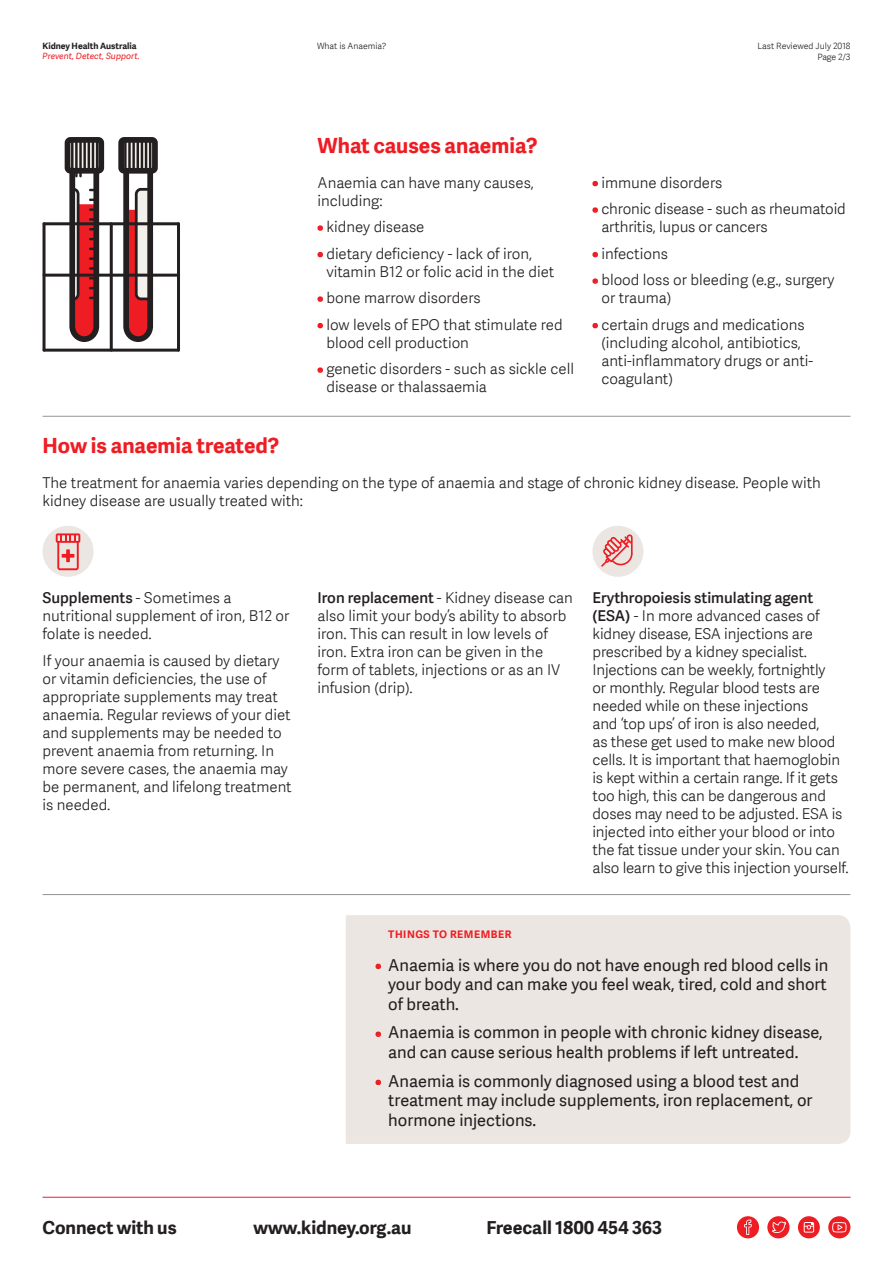
<style>
.page{position:relative;width:893px;height:1263px;background:#fff}
.page>*{position:absolute;margin:0;border:0;box-sizing:border-box;transform-origin:0 0}
.t1{font:700 21px "Adelle Sans";color:#ee1d23}
.t2{font:700 18px "Adelle Sans";color:#231f20}
.t3{font:16.5px/19.8px "Adelle Sans";color:#231f20}
.t4{font:300 15px/18px "Adelle Sans";color:#231f20}
.t5{font:700 10.5px "Adelle Sans";letter-spacing:.05em;color:#ee1d23}
.t6{font:300 8.7px/10.5px "Adelle Sans";color:#231f20;text-align:right}
.t7{font:italic 8.7px "Adelle Sans";color:#ee1d23}
.t8{font:700 8.7px "Adelle Sans";color:#231f20}
.s1{color:#ee1d23}
.s2{font-weight:600}
.s3{font-weight:300;font-size:15px;color:#ee1d23}
</style>
<div class="page">
<hr style="left:43px;top:1197px;width:808px;height:1px;background:#ee1d23">
<div style="left:737px;top:1216px;width:22px;height:22px;background:#ee1d23;border-radius:50%"></div>
<svg style="left:744px;top:1219px;width:8px;height:16px"></svg>
<div style="left:767px;top:1216px;width:22px;height:22px;background:#ee1d23;border-radius:50%"></div>
<svg style="left:772px;top:1221px;width:14px;height:12px"></svg>
<svg style="left:798px;top:1216px;width:22px;height:22px"></svg>
<svg style="left:804px;top:1222px;width:10px;height:10px"></svg>
<svg style="left:828px;top:1216px;width:22px;height:22px"></svg>
<svg style="left:832px;top:1222px;width:14px;height:10px"></svg>
<div style="left:43px;top:526px;width:51px;height:51px;background:#ebe6e1;border-radius:50%"></div>
<svg style="left:56px;top:533px;width:24px;height:37px"></svg>
<div style="left:592px;top:526px;width:51px;height:51px;background:#ebe6e1;border-radius:50%"></div>
<svg style="left:601px;top:534px;width:32px;height:33px"></svg>
<svg style="left:120px;top:174px;width:36px;height:168px"></svg>
<svg style="left:120px;top:139px;width:36px;height:33px"></svg>
<div style="left:118px;top:137px;width:40px;height:37px;border:6px solid #231f20;border-radius:3px"></div>
<hr style="left:145px;top:143px;width:2px;height:24px;background:#231f20">
<hr style="left:149px;top:143px;width:2px;height:24px;background:#231f20">
<hr style="left:141px;top:143px;width:2px;height:24px;background:#231f20">
<hr style="left:137px;top:143px;width:2px;height:24px;background:#231f20">
<hr style="left:132px;top:143px;width:3px;height:24px;background:#231f20">
<hr style="left:128px;top:143px;width:3px;height:24px;background:#231f20">
<hr style="left:124px;top:143px;width:3px;height:24px;background:#231f20">
<div style="left:65px;top:137px;width:39px;height:37px;border:6px solid #231f20;border-radius:3px"></div>
<hr style="left:75px;top:142px;width:3px;height:34px;background:#231f20">
<hr style="left:71px;top:142px;width:2px;height:42px;background:#231f20">
<hr style="left:79px;top:142px;width:3px;height:34px;background:#231f20">
<hr style="left:83px;top:143px;width:3px;height:24px;background:#231f20">
<hr style="left:88px;top:143px;width:2px;height:24px;background:#231f20">
<hr style="left:92px;top:143px;width:2px;height:24px;background:#231f20">
<hr style="left:96px;top:143px;width:2px;height:24px;background:#231f20">
<svg style="left:67px;top:144px;width:35px;height:198px"></svg>
<hr style="left:44px;top:222px;width:135px;height:3px;background:#231f20">
<hr style="left:44px;top:274px;width:135px;height:3px;background:#231f20">
<hr style="left:44px;top:349px;width:135px;height:3px;background:#231f20">
<hr style="left:43px;top:224px;width:3px;height:126px;background:#231f20">
<hr style="left:110px;top:224px;width:3px;height:126px;background:#231f20">
<hr style="left:177px;top:224px;width:3px;height:126px;background:#231f20">
<svg style="left:317px;top:225px;width:6px;height:6px"></svg>
<svg style="left:317px;top:252px;width:6px;height:6px"></svg>
<svg style="left:317px;top:296px;width:6px;height:6px"></svg>
<svg style="left:317px;top:323px;width:6px;height:6px"></svg>
<svg style="left:317px;top:367px;width:6px;height:6px"></svg>
<svg style="left:592px;top:180px;width:6px;height:7px"></svg>
<svg style="left:592px;top:207px;width:6px;height:6px"></svg>
<svg style="left:592px;top:252px;width:6px;height:6px"></svg>
<svg style="left:592px;top:278px;width:6px;height:6px"></svg>
<svg style="left:592px;top:323px;width:6px;height:6px"></svg>
<hr style="left:43px;top:416px;width:807px;height:1px;background:#939598">
<div style="left:346px;top:915px;width:504px;height:229px;background:#ebe6e1"></div>
<svg style="left:374px;top:963px;width:8px;height:7px"></svg>
<svg style="left:374px;top:1031px;width:8px;height:7px"></svg>
<svg style="left:374px;top:1079px;width:8px;height:7px"></svg>
<hr style="left:43px;top:894px;width:807px;height:1px;background:#939598">
<p class="t8" style="left:43px;top:41px;width:96px">Kidney Health Australia</p>
<p class="t7" style="left:43px;top:52px;width:99px">Prevent, Detect, Support.</p>
<p class="t6" style="left:317px;top:41px;width:71px">What is Anaemia?</p>
<p class="t6" style="left:758px;top:41px;width:94px">Last Reviewed July 2018<br>Page 2/3</p>
<p class="t1" style="left:317px;top:133px;width:221px">What causes anaemia?</p>
<p class="t4" style="left:317px;top:174px;width:218px">Anaemia can have many causes, including:</p>
<p class="t4" style="left:317px;top:218px;width:108px"><span class="s1">•</span> kidney disease</p>
<p class="t4" style="left:326px;top:245px;width:229px;text-indent:-9px"><span class="s1">•</span> dietary deficiency - lack of iron, vitamin B12 or folic acid in the diet</p>
<p class="t4" style="left:317px;top:289px;width:165px"><span class="s1">•</span> bone marrow disorders</p>
<p class="t4" style="left:326px;top:316px;width:238px;text-indent:-9px"><span class="s1">•</span> low levels of EPO that stimulate red blood cell production</p>
<p class="t4" style="left:326px;top:360px;width:249px;text-indent:-9px"><span class="s1">•</span> genetic disorders - such as sickle cell disease or thalassaemia</p>
<p class="t4" style="left:592px;top:174px;width:131px"><span class="s1">•</span> immune disorders</p>
<p class="t4" style="left:601px;top:200px;width:246px;text-indent:-9px"><span class="s1">•</span> chronic disease - such as rheumatoid arthritis, lupus or cancers</p>
<p class="t4" style="left:592px;top:245px;width:77px"><span class="s1">•</span> infections</p>
<p class="t4" style="left:601px;top:271px;width:235px;text-indent:-9px"><span class="s1">•</span> blood loss or bleeding (e.g., surgery or trauma)</p>
<p class="t4" style="left:601px;top:316px;width:213px;text-indent:-9px"><span class="s1">•</span> certain drugs and medications (including alcohol, antibiotics, anti-inflammatory drugs or anti&shy;coagulant)</p>
<p class="t1" style="left:43px;top:433px;width:238px">How is anaemia treated?</p>
<p class="t4" style="left:43px;top:474px;width:780px">The treatment for anaemia varies depending on the type of anaemia and stage of chronic kidney disease. People with kidney disease are usually treated with:</p>
<p class="t4" style="left:43px;top:589px;width:248px"><span class="s2">Supplements</span> - Sometimes a nutritional supplement of iron, B12 or folate is needed.</p>
<p class="t4" style="left:43px;top:652px;width:251px">If your anaemia is caused by dietary or vitamin deficiencies, the use of appropriate supplements may treat anaemia. Regular reviews of your diet and supplements may be needed to prevent anaemia from returning. In more severe cases, the anaemia may be permanent, and lifelong treatment is needed.</p>
<p class="t4" style="left:317px;top:589px;width:257px"><span class="s2">Iron replacement</span> - Kidney disease can also limit your body’s ability to absorb iron. This can result in low levels of iron. Extra iron can be given in the form of tablets, injections or as an IV infusion (drip).</p>
<p class="t4" style="left:592px;top:589px;width:258px"><span class="s2">Erythropoiesis stimulating agent (ESA)</span> - In more advanced cases of kidney disease, ESA injections are prescribed by a kidney specialist.<br>Injections can be weekly, fortnightly<br>or monthly. Regular blood tests are needed while on these injections<br>and ‘top ups’ of iron is also needed,<br>as these get used to make new blood cells. It is important that haemoglobin is kept within a certain range. If it gets too high, this can be dangerous and doses may need to be adjusted. ESA is injected into either your blood or into the fat tissue under your skin. You can also learn to give this injection yourself.</p>
<p class="t5" style="left:388px;top:928px;width:125px">THINGS TO REMEMBER</p>
<p class="t3" style="left:388px;top:955px;width:442px;text-align:justify;text-indent:-13px"><span class="s3">•</span> Anaemia is where you do not have enough red blood cells in your body and can make you feel weak, tired, cold and short of breath.</p>
<p class="t3" style="left:388px;top:1023px;width:436px;text-indent:-13px"><span class="s3">•</span> Anaemia is common in people with chronic kidney disease, and can cause serious health problems if left untreated.</p>
<p class="t3" style="left:388px;top:1071px;width:426px;text-indent:-13px"><span class="s3">•</span> Anaemia is commonly diagnosed using a blood test and treatment may include supplements, iron replacement, or hormone injections.</p>
<p class="t2" style="left:43px;top:1217px;width:136px">Connect with us</p>
<p class="t2" style="left:253px;top:1217px;width:160px">www.kidney.org.au</p>
<p class="t2" style="left:486px;top:1217px;width:177px">Freecall 1800 454 363</p>
</div>
